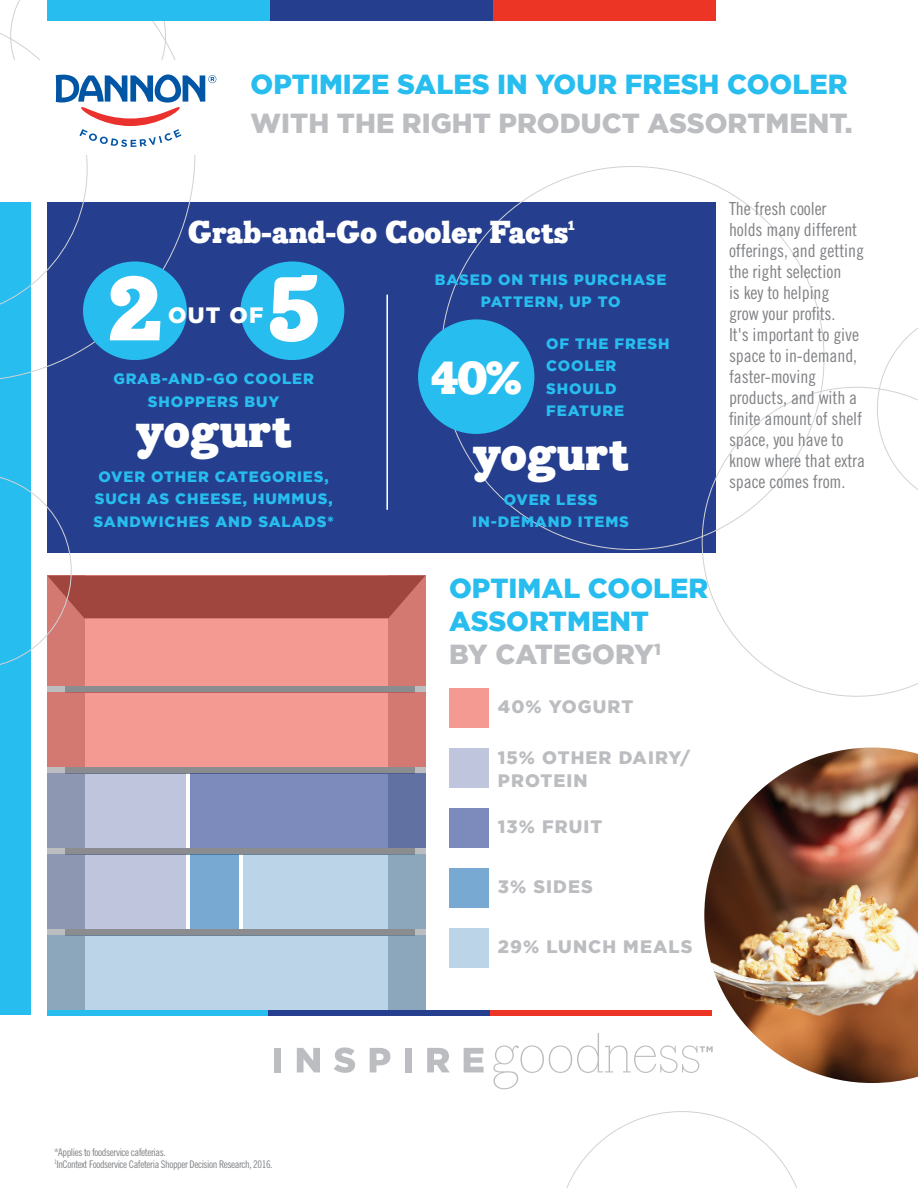
<style>
.page{position:relative;width:918px;height:1188px;background:#fff}
.page>*{position:absolute;margin:0;border:0;box-sizing:border-box;transform-origin:0 0}
.t1{font:900 87.45px "Bodoni Egyptian Pro";color:#fff}
.t2{font:900 48px "Bodoni Egyptian Pro";letter-spacing:-.01em;color:#fff}
.t3{font:900 44.7px "Bodoni Egyptian Pro";color:#fff}
.t4{font:900 30.75px "Bodoni Egyptian Pro";letter-spacing:-.01em;color:#fff}
.t5{font:900 27.45px/33px "Gotham";color:#28bdef}
.t6{font:900 22.2px "Gotham";color:#fff}
.t7{font:18px/21px "Trade Gothic LT Std Cn 18";letter-spacing:-.005em;color:#808285}
.t8{font:900 18px/22.5px "Gotham";letter-spacing:.06em;color:#bcbdc0}
.t9{font:900 15px/22.5px "Gotham";letter-spacing:.06em;color:#28bdef;text-align:center}
.t10{font:900 12.75px "Bodoni Egyptian Pro";color:#fff}
.t11{font:10.5px "Trade Gothic LT Std Cn 18";letter-spacing:-.04em;color:#808285}
.s1{color:#bcbdc0}
</style>
<div class="page">
<div style="left:47px;top:202px;width:669px;height:351px;background:#253f8e"></div>
<svg style="left:47px;top:686px;width:19px;height:250px"></svg>
<div style="left:66px;top:686px;width:349px;height:7px;background:#8a8c8f"></div>
<div style="left:66px;top:767px;width:349px;height:7px;background:#8a8c8f"></div>
<div style="left:66px;top:848px;width:349px;height:7px;background:#8a8c8f"></div>
<div style="left:66px;top:929px;width:349px;height:7px;background:#8a8c8f"></div>
<svg style="left:47px;top:668px;width:378px;height:18px;background:#ee938b"></svg>
<svg style="left:47px;top:693px;width:378px;height:74px;background:#ed938b"></svg>
<svg style="left:190px;top:774px;width:235px;height:74px;background:#7786b7"></svg>
<svg style="left:243px;top:855px;width:182px;height:74px;background:#b1cadf"></svg>
<svg style="left:47px;top:936px;width:378px;height:74px;background:#b1cade"></svg>
<svg style="left:47px;top:774px;width:139px;height:74px;background:#b0b8d0"></svg>
<svg style="left:47px;top:855px;width:139px;height:74px;background:#b0b8d0"></svg>
<div style="left:190px;top:855px;width:49px;height:74px;background:#77a9d2"></div>
<svg style="left:879px;top:327px;width:39px;height:60px"></svg>
<svg style="left:702px;top:387px;width:216px;height:309px"></svg>
<div style="left:0;top:202px;width:30px;height:814px;background:#28bdef"></div>
<svg style="left:0;top:474px;width:425px;height:194px"></svg>
<svg style="left:566px;top:1111px;width:231px;height:77px"></svg>
<div style="left:274px;top:1048px;width:7px;height:24px;background:#bcbdc0"></div>
<svg style="left:297px;top:1048px;width:23px;height:24px"></svg>
<svg style="left:334px;top:1047px;width:21px;height:26px"></svg>
<svg style="left:370px;top:1048px;width:20px;height:24px"></svg>
<div style="left:405px;top:1048px;width:6px;height:24px;background:#bcbdc0"></div>
<svg style="left:427px;top:1048px;width:23px;height:24px"></svg>
<svg style="left:464px;top:1048px;width:20px;height:24px"></svg>
<svg style="left:493px;top:1033px;width:211px;height:56px"></svg>
<div style="left:47px;top:1010px;width:222px;height:6px;background:#28bdef"></div>
<div style="left:269px;top:1010px;width:221px;height:6px;background:#253f8e"></div>
<div style="left:490px;top:1010px;width:222px;height:6px;background:#ec3525"></div>
<svg style="left:0;top:0;width:216px;height:318px"></svg>
<hr style="left:386px;top:295px;width:2px;height:215px;background:#fff">
<img style="left:704px;top:748px;width:214px;height:335px">
<div style="left:83px;top:261px;width:104px;height:99px;background:#28bdef;border-radius:50%"></div>
<div style="left:240px;top:261px;width:104px;height:99px;background:#28bdef;border-radius:50%"></div>
<div style="left:418px;top:319px;width:116px;height:115px;background:#28bdef;border-radius:50%"></div>
<div style="left:449px;top:688px;width:40px;height:40px;background:#f59a92"></div>
<div style="left:449px;top:748px;width:40px;height:40px;background:#bec5dd"></div>
<div style="left:449px;top:808px;width:40px;height:40px;background:#7c8bbb"></div>
<div style="left:449px;top:868px;width:40px;height:40px;background:#77a9d2"></div>
<div style="left:449px;top:928px;width:40px;height:40px;background:#bbd4e8"></div>
<div style="left:47px;top:0;width:223px;height:20px;background:#28bdef"></div>
<div style="left:270px;top:0;width:223px;height:20px;background:#253f8e"></div>
<div style="left:493px;top:0;width:223px;height:20px;background:#ec3525"></div>
<p class="t5" style="left:250px;top:64px;width:604px;line-height:38.8px">OPTIMIZE SALES IN YOUR FRESH COOLER<br><span class="s1">WITH THE RIGHT PRODUCT ASSORTMENT.</span></p>
<p class="t4" style="left:188px;top:212px;width:382px">Grab-and-Go Cooler Facts</p>
<p class="t10" style="left:568px;top:218px;width:8px">1</p>
<p class="t1" style="left:107px;top:254px;width:214px">2 5</p>
<p class="t6" style="left:168px;top:302px;width:97px">OUT OF</p>
<p class="t9" style="left:113px;top:367px;width:202px">GRAB-AND-GO COOLER<br>SHOPPERS BUY</p>
<p class="t2" style="left:135px;top:400px;width:158px">yogurt</p>
<p class="t9" style="left:93px;top:465px;width:242px">OVER OTHER CATEGORIES,<br>SUCH AS CHEESE, HUMMUS,<br>SANDWICHES AND SALADS*</p>
<p class="t9" style="left:435px;top:268px;width:233px">BASED ON THIS PURCHASE<br>PATTERN, UP TO</p>
<p class="t3" style="left:431px;top:350px;width:93px">40%</p>
<p class="t9" style="left:546px;top:332px;width:125px;text-align:left">OF THE FRESH<br>COOLER<br>SHOULD<br>FEATURE</p>
<p class="t2" style="left:472px;top:423px;width:158px">yogurt</p>
<p class="t9" style="left:472px;top:488px;width:158px">OVER LESS<br>IN-DEMAND ITEMS</p>
<p class="t5" style="left:449px;top:571px;width:261px">OPTIMAL COOLER<br>ASSORTMENT<br><span class="s1">BY CATEGORY</span><sup>1</sup></p>
<p class="t8" style="left:498px;top:695px;width:137px">40% YOGURT</p>
<p class="t8" style="left:498px;top:746px;width:194px">15% OTHER DAIRY/<br>PROTEIN</p>
<p class="t8" style="left:498px;top:815px;width:106px">13% FRUIT</p>
<p class="t8" style="left:498px;top:875px;width:97px">3% SIDES</p>
<p class="t8" style="left:498px;top:935px;width:196px">29% LUNCH MEALS</p>
<p class="t7" style="left:729px;top:198px;width:138px">The fresh cooler<br>holds many different offerings, and getting the right selection<br>is key to helping<br>grow your profits.<br>It's important to give space to in-demand, faster-moving products, and with a finite amount of shelf space, you have to know where that extra space comes from.</p>
<p class="t11" style="left:54px;top:1146px;width:113px">*Applies to foodservice cafeterias.</p>
<p class="t11" style="left:54px;top:1158px;width:220px"><sup>1</sup>InContext Foodservice Cafeteria Shopper Decision Research, 2016.</p>
</div>
